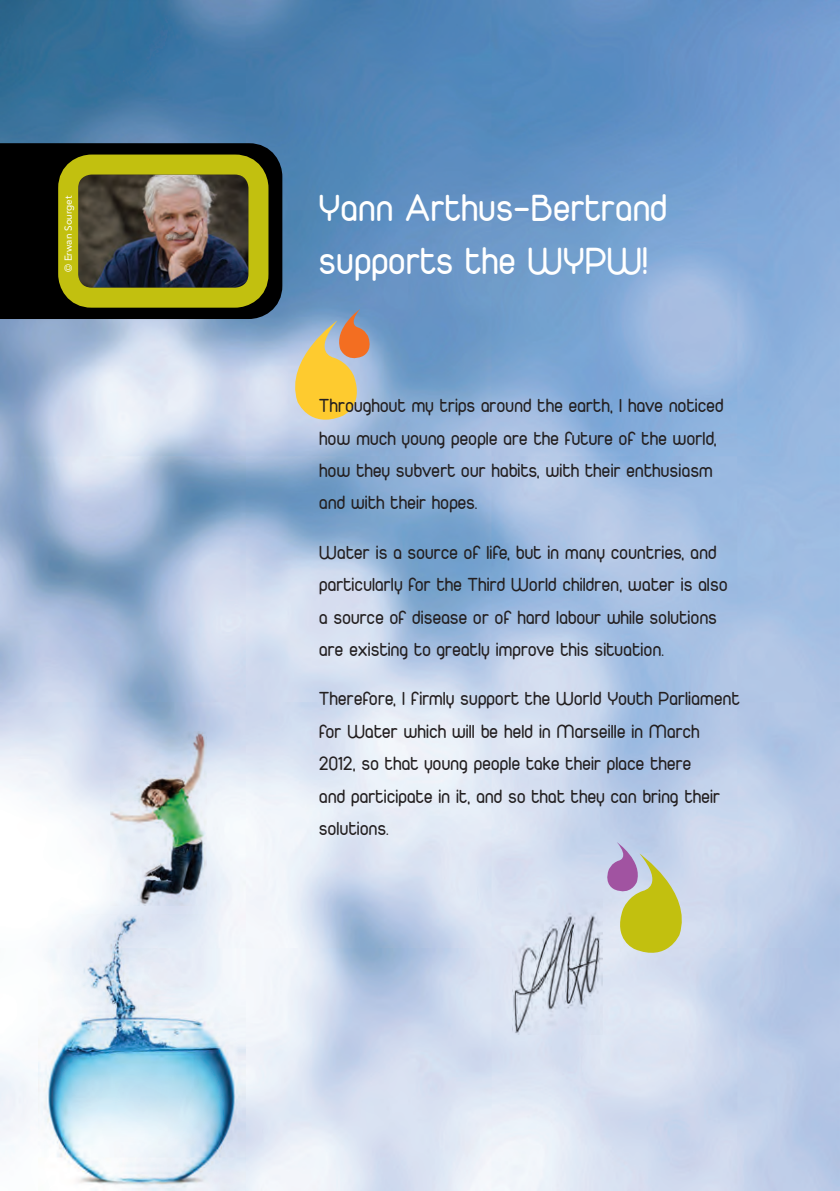
<style>
.page{position:relative;width:840px;height:1191px;background:#fff}
.page>*{position:absolute;margin:0;border:0;box-sizing:border-box;transform-origin:0 0}
.t1{font:40px/52.4px "Duepuntozero";letter-spacing:.02em;color:#fff}
.t2{font:20px/32.4px "Duepuntozero";letter-spacing:.02em;color:#231f20}
.t3{font:10px "Avenir";color:#fff}
</style>
<div class="page">
<img style="left:0;top:0;width:839px;height:1191px">
<img style="left:38px;top:914px;width:207px;height:277px">
<img style="left:110px;top:731px;width:96px;height:174px">
<svg style="left:283px;top:309px;width:90px;height:120px;background:#c7ba94"></svg>
<svg style="left:603px;top:842px;width:90px;height:120px;background:#c7c69e"></svg>
<div style="left:0;top:143px;width:282px;height:176px;background:#000"></div>
<img style="left:79px;top:175px;width:168px;height:112px">
<div style="left:58px;top:154px;width:210px;height:154px;border:20px solid #c2c00f;border-radius:24px"></div>
<img style="left:512px;top:899px;width:90px;height:135px">
<p class="t3" style="left:62px;top:272px;width:78px;rotate:-90deg">© Erwan Sourget</p>
<h1 class="t1" style="left:319px;top:182px;width:349px">Yann Arthus-Bertrand supports the WYPW!</h1>
<p class="t2" style="left:319px;top:389px;width:405px">Throughout my trips around the earth, I have noticed how much young people are the future of the world, how they subvert our habits, with their enthusiasm and with their hopes.</p>
<p class="t2" style="left:319px;top:536px;width:409px">Water is a source of life, but in many countries, and particularly for the Third World children, water is also a source of disease or of hard labour while solutions are existing to greatly improve this situation.</p>
<p class="t2" style="left:319px;top:682px;width:421px">Therefore, I firmly support the World Youth Parliament for Water which will be held in Marseille in March 2012, so that young people take their place there<br>and participate in it, and so that they can bring their solutions.</p>
</div>
